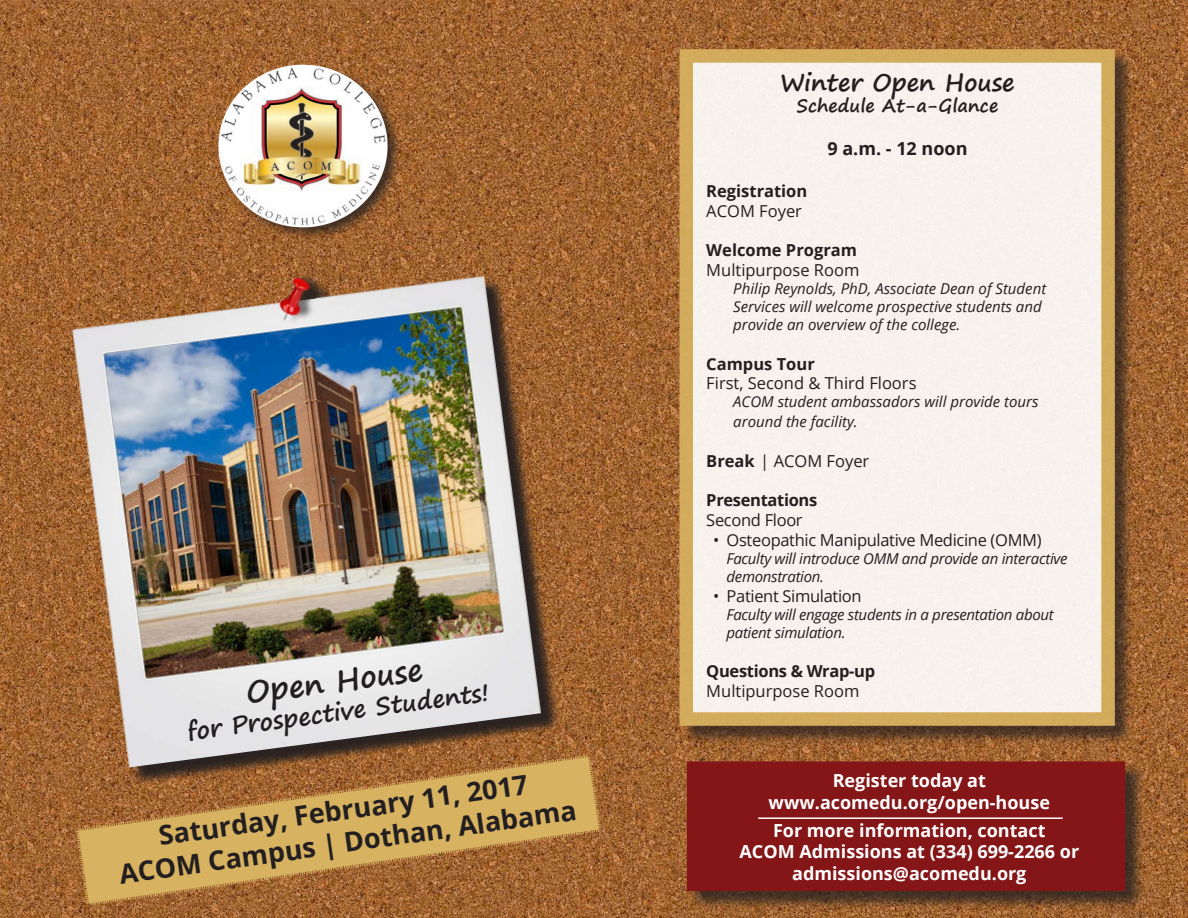
<style>
.page{position:relative;width:1188px;height:918px;background:#fff}
.page>*{position:absolute;margin:0;border:0;box-sizing:border-box;transform-origin:0 0}
.t1{font:700 30px "Segoe Print";color:#231f20}
.t2{font:700 27px "Open Sans";color:#231f20}
.t3{font:700 24px "Segoe Print";color:#231f20}
.t4{font:700 18px "Open Sans";color:#fff}
.t5{font:700 18px "Segoe Print";color:#231f20}
.t6{font:700 18px "Open Sans";color:#231f20}
.t7{font:16.5px/19.8px "Open Sans";color:#231f20}
.t8{font:16.5px "Open Sans";letter-spacing:-.02em;color:#231f20}
.t9{font:700 16.5px "Open Sans";letter-spacing:-.02em;color:#231f20}
.t10{font:700 16.5px "Open Sans";color:#231f20}
.t11{font:italic 15px/18px "Open Sans";color:#231f20}
.t12{font:italic 15px/18px "Open Sans";letter-spacing:-.02em;color:#231f20}
.s1{font-weight:700}
</style>
<div class="page">
<img style="left:0;top:0;width:1188px;height:918px">
<div style="left:218px;top:63px;width:185px;height:178px;background:#231f20;opacity:.75"></div>
<img style="left:218px;top:64px;width:171px;height:137px">
<svg style="left:75px;top:754px;width:527px;height:152px;background:#be904c"></svg>
<div style="left:19px;top:278px;width:541px;height:508px;background:#231f20;opacity:.75"></div>
<img style="left:19px;top:201px;width:564px;height:572px">
<div style="left:682px;top:51px;width:452px;height:694px;background:#231f20;opacity:.75"></div>
<div style="left:680px;top:49px;width:435px;height:677px;background:#f7f2ee;border:14px solid #d7b261"></div>
<div style="left:689px;top:763px;width:455px;height:147px;background:#231f20;opacity:.75"></div>
<div style="left:687px;top:761px;width:438px;height:130px;background:#841618;border:2px solid #841618"></div>
<hr style="left:758px;top:817px;width:305px;height:2px;background:#fff">
<p class="t1" style="left:243px;top:665px;width:179px;rotate:-7deg">Open House</p>
<p class="t3" style="left:185px;top:709px;width:306px;rotate:-7deg">for Prospective Students!</p>
<p class="t2" style="left:156px;top:817px;width:374px;rotate:-8deg">Saturday, February 11, 2017</p>
<p class="t2" style="left:117px;top:855px;width:463px;rotate:-8deg">ACOM Campus | Dothan, Alabama</p>
<p class="t3" style="left:780px;top:60px;width:236px">Winter Open House</p>
<p class="t5" style="left:797px;top:89px;width:203px">Schedule At-a-Glance</p>
<p class="t6" style="left:827px;top:136px;width:142px">9 a.m. - 12 noon</p>
<p class="t10" style="left:706px;top:179px;width:103px">Registration</p>
<p class="t7" style="left:706px;top:200px;width:97px">ACOM Foyer</p>
<p class="t10" style="left:706px;top:239px;width:152px">Welcome Program</p>
<p class="t7" style="left:706px;top:260px;width:155px">Multipurpose Room</p>
<p class="t11" style="left:733px;top:279px;width:314px">Philip Reynolds, PhD, Associate Dean of Student<br>Services will welcome prospective students and provide an overview of the college.</p>
<p class="t7" style="left:706px;top:353px;width:212px"><span class="s1">Campus Tour<br></span>First, Second &amp; Third Floors</p>
<p class="t11" style="left:733px;top:392px;width:307px;line-height:19.8px">ACOM student ambassadors will provide tours around the facility.</p>
<p class="t7" style="left:706px;top:450px;width:165px"><span class="s1">Break</span> | ACOM Foyer</p>
<p class="t9" style="left:706px;top:489px;width:113px">Presentations</p>
<p class="t8" style="left:706px;top:509px;width:98px">Second Floor</p>
<p class="t8" style="left:713px;top:529px;width:330px">• Osteopathic Manipulative Medicine (OMM)</p>
<p class="t12" style="left:727px;top:549px;width:343px">Faculty will introduce OMM and provide an interactive demonstration.</p>
<p class="t8" style="left:713px;top:584px;width:150px">• Patient Simulation</p>
<p class="t12" style="left:727px;top:605px;width:329px">Faculty will engage students in a presentation about patient simulation.</p>
<p class="t9" style="left:706px;top:660px;width:170px">Questions &amp; Wrap-up</p>
<p class="t7" style="left:706px;top:681px;width:155px">Multipurpose Room</p>
<p class="t4" style="left:833px;top:768px;width:155px">Register today at</p>
<p class="t4" style="left:769px;top:790px;width:283px">www.acomedu.org/open-house</p>
<p class="t4" style="left:773px;top:817px;width:274px">For more information, contact</p>
<p class="t4" style="left:740px;top:839px;width:341px">ACOM Admissions at (334) 699-2266 or</p>
<p class="t4" style="left:792px;top:861px;width:236px">admissions@acomedu.org</p>
</div>
